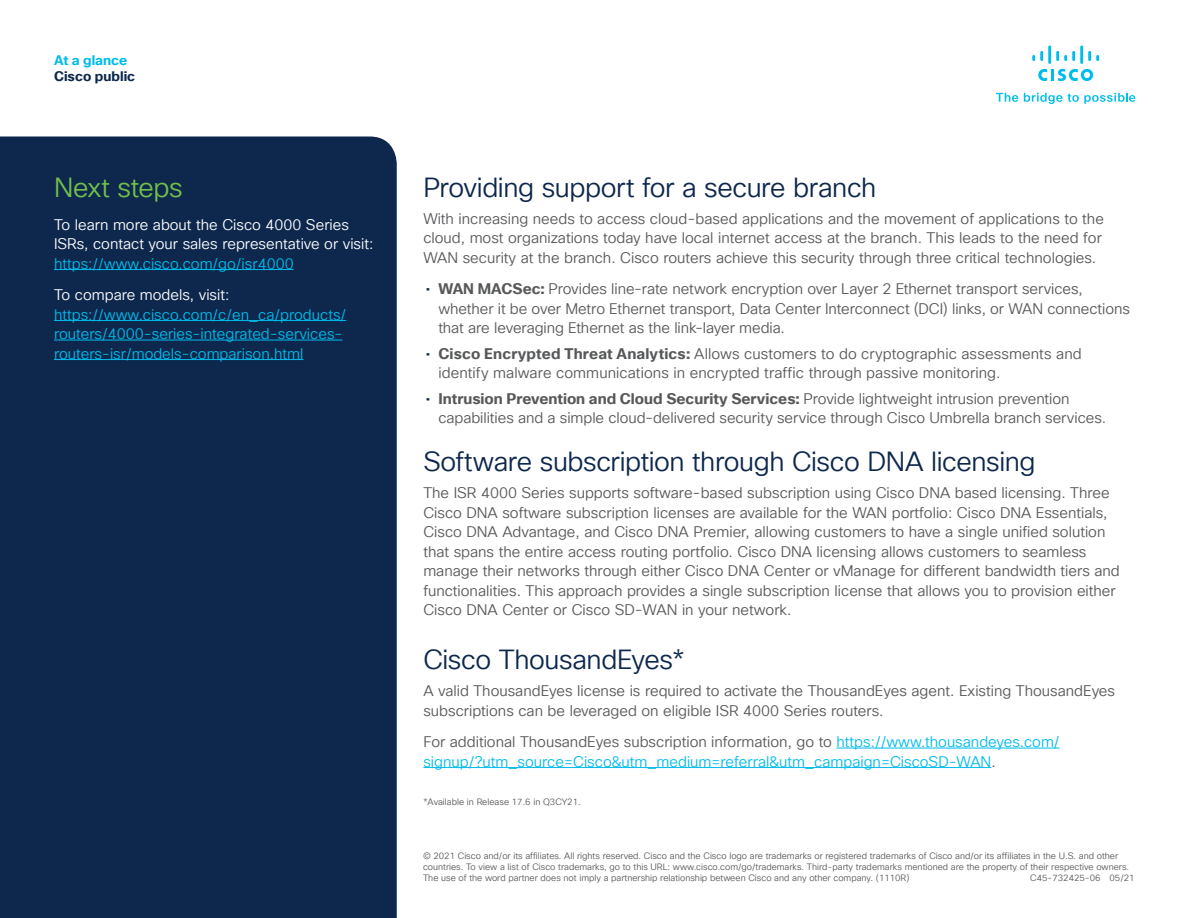
<style>
.page{position:relative;width:1188px;height:918px;background:#fff}
.page>*{position:absolute;margin:0;border:0;box-sizing:border-box;transform-origin:0 0}
.Subhead2_midnight_bl{font:27px "Cisco Sans TT Light";letter-spacing:-.015em;color:#0d274d}
.Subhead2_Green{font:27px "Cisco Sans TT Light";letter-spacing:-.015em;color:#74bf4b}
.Body{font:15px/19.5px "Cisco Sans TT Light";color:#57585a}
.Body-2{font:15px/19.5px "Cisco Sans TT Light";color:#00bceb}
.Body_White{font:15px/19.5px "Cisco Sans TT Light";color:#00bceb}
.Body_White-2{font:15px/19.5px "Cisco Sans TT Light";color:#fff}
.t1{font:700 13.5px "Cisco Sans TT";color:#0d274d}
.t2{font:700 13.5px "Cisco Sans TT";color:#00bceb}
.Footer_-_gray{font:9px/11.2px "Cisco Sans TT Light";color:#57585a}
.s1{color:#00bceb}
.s2{color:#fff}
.s3{font-family:"Cisco Sans TT";color:#0d274d}
.s4{font-family:"Cisco Sans TT";font-weight:700}
.s5{color:#57585a}
</style>
<div class="page">
<svg style="left:996px;top:93px;width:22px;height:9px"></svg>
<svg style="left:1024px;top:93px;width:111px;height:11px"></svg>
<svg style="left:1038px;top:69px;width:55px;height:12px"></svg>
<svg style="left:1032px;top:51px;width:11px;height:10px"></svg>
<hr style="left:1048px;top:45px;width:3px;height:19px;background:#00bdeb">
<svg style="left:1056px;top:51px;width:19px;height:10px"></svg>
<hr style="left:1080px;top:45px;width:3px;height:19px;background:#00bdeb">
<svg style="left:1088px;top:51px;width:11px;height:10px"></svg>
<div style="left:0;top:136px;width:397px;height:782px;background:#0d274d"></div>
<hr style="left:54px;top:269px;width:240px;height:1px;background:#00bceb">
<hr style="left:54px;top:320px;width:292px;height:1px;background:#00bceb">
<hr style="left:54px;top:340px;width:288px;height:1px;background:#00bceb">
<hr style="left:54px;top:359px;width:250px;height:1px;background:#00bceb">
<hr style="left:837px;top:748px;width:223px;height:1px;background:#00bceb">
<hr style="left:423px;top:767px;width:568px;height:1px;background:#00bceb">
<p class="t2" style="left:54px;top:51px;width:75px">At a glance</p>
<p class="t1" style="left:54px;top:67px;width:83px">Cisco public</p>
<p class="Subhead2_Green" style="left:54px;top:170px;width:130px">Next steps</p>
<p class="Body_White-2" style="left:54px;top:215px;width:321px">To learn more about the Cisco 4000 Series<br>ISRs, contact your sales representative or visit: <span class="s1">https://www.cisco.com/go/isr4000</span></p>
<p class="Body_White" style="left:54px;top:286px;width:294px"><span class="s2">To compare models, visit: </span>https://www.cisco.com/c/en_ca/products/ routers/4000-series-integrated-services&shy;routers-isr/models-comparison.html</p>
<p class="Subhead2_midnight_bl" style="left:423px;top:170px;width:455px">Providing support for a secure branch</p>
<p class="Body" style="left:423px;top:209px;width:682px">With increasing needs to access cloud-based applications and the movement of applications to the cloud, most organizations today have local internet access at the branch. This leads to the need for<br>WAN security at the branch. Cisco routers achieve this security through three critical technologies.</p>
<p class="Body" style="left:438px;top:280px;width:693px;text-indent:-13px"><span class="s3">•</span> <span class="s4">WAN MACSec:</span> Provides line-rate network encryption over Layer 2 Ethernet transport services, whether it be over Metro Ethernet transport, Data Center Interconnect (DCI) links, or WAN connections that are leveraging Ethernet as the link-layer media.</p>
<p class="Body" style="left:438px;top:344px;width:645px;text-indent:-13px"><span class="s3">•</span> <span class="s4">Cisco Encrypted Threat Analytics:</span> Allows customers to do cryptographic assessments and identify malware communications in encrypted traffic through passive monitoring.</p>
<p class="Body" style="left:438px;top:389px;width:669px;text-indent:-13px"><span class="s3">•</span> <span class="s4">Intrusion Prevention and Cloud Security Services:</span> Provide lightweight intrusion prevention capabilities and a simple cloud-delivered security service through Cisco Umbrella branch services.</p>
<p class="Subhead2_midnight_bl" style="left:423px;top:444px;width:614px">Software subscription through Cisco DNA licensing</p>
<p class="Body" style="left:423px;top:484px;width:698px">The ISR 4000 Series supports software-based subscription using Cisco DNA based licensing. Three Cisco DNA software subscription licenses are available for the WAN portfolio: Cisco DNA Essentials, Cisco DNA Advantage, and Cisco DNA Premier, allowing customers to have a single unified solution that spans the entire access routing portfolio. Cisco DNA licensing allows customers to seamless manage their networks through either Cisco DNA Center or vManage for different bandwidth tiers and functionalities. This approach provides a single subscription license that allows you to provision either Cisco DNA Center or Cisco SD-WAN in your network.</p>
<p class="Subhead2_midnight_bl" style="left:423px;top:642px;width:263px">Cisco ThousandEyes*</p>
<p class="Body" style="left:423px;top:682px;width:693px">A valid ThousandEyes license is required to activate the ThousandEyes agent. Existing ThousandEyes subscriptions can be leveraged on eligible ISR 4000 Series routers.</p>
<p class="Body-2" style="left:423px;top:733px;width:638px"><span class="s5">For additional ThousandEyes subscription information, go to</span> https://www.thousandeyes.com/ signup/?utm_source=Cisco&amp;utm_medium=referral&amp;utm_campaign=CiscoSD-WAN<span class="s5">.</span></p>
<p class="Footer_-_gray" style="left:423px;top:797px;width:159px">*Available in Release 17.6 in Q3CY21.</p>
<p class="Footer_-_gray" style="left:423px;top:850px;width:708px">© 2021 Cisco and/or its affiliates. All rights reserved. Cisco and the Cisco logo are trademarks or registered trademarks of Cisco and/or its affiliates in the U.S. and other countries. To view a list of Cisco trademarks, go to this URL: www.cisco.com/go/trademarks. Third-party trademarks mentioned are the property of their respective owners.<br>The use of the word partner does not imply a partnership relationship between Cisco and any other company. (1110R)</p>
<p class="Footer_-_gray" style="left:1030px;top:873px;width:106px">C45-732425-06 05/21</p>
</div>
